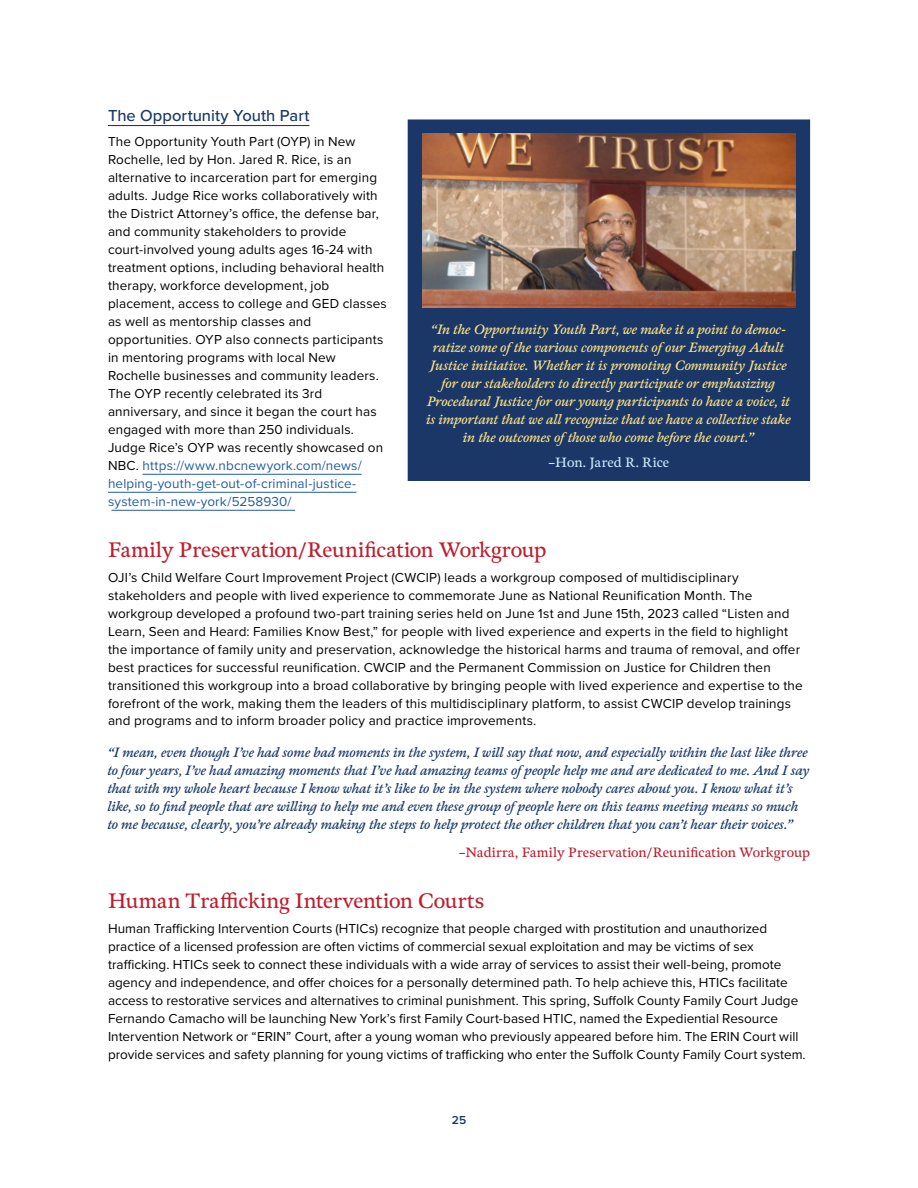
<style>
.page{position:relative;width:918px;height:1188px;background:#fff}
.page>*{position:absolute;margin:0;border:0;box-sizing:border-box;transform-origin:0 0}
.t1{font:21px "Meno Text";letter-spacing:-.005em;color:#be1e2d}
.t2{font:500 16.5px "Proxima Nova";letter-spacing:.005em;color:#1a3768}
.t3{font:13.5px/18px "Proxima Nova";letter-spacing:.01em;color:#000}
.t4{font:italic 13.5px/18px "Meno Text";letter-spacing:.005em;color:#1a3768}
.t5{font:italic 13.5px/18px "Meno Text";letter-spacing:.005em;color:#ffe180;text-align:center}
.t6{font:13.5px "Meno Text";letter-spacing:.005em;color:#be1e2d}
.t7{font:13.5px "Meno Text";color:#c7eafb}
.t8{font:600 12px "Proxima Nova";color:#1a3768}
.s1{color:#215e9e}
</style>
<div class="page">
<hr style="left:108px;top:125px;width:201px;height:1px;background:#1a3768">
<hr style="left:143px;top:474px;width:219px;height:1px;background:#215e9e">
<hr style="left:108px;top:492px;width:248px;height:1px;background:#215e9e">
<hr style="left:111px;top:510px;width:184px;height:1px;background:#215e9e">
<div style="left:408px;top:120px;width:402px;height:360px;background:#1a3768"></div>
<img style="left:422px;top:134px;width:374px;height:173px">
<div style="left:408px;top:120px;width:402px;height:361px;border:1px solid #1a3768"></div>
<p class="t2" style="left:108px;top:103px;width:203px">The Opportunity Youth Part</p>
<p class="t3" style="left:108px;top:132px;width:280px">The Opportunity Youth Part (OYP) in New Rochelle, led by Hon. Jared R. Rice, is an alternative to incarceration part for emerging adults. Judge Rice works collaboratively with the District Attorney’s office, the defense bar, and community stakeholders to provide court-involved young adults ages 16-24 with treatment options, including behavioral health therapy, workforce development, job placement, access to college and GED classes as well as mentorship classes and opportunities. OYP also connects participants in mentoring programs with local New Rochelle businesses and community leaders.<br>The OYP recently celebrated its 3rd anniversary, and since it began the court has engaged with more than 250 individuals.<br>Judge Rice’s OYP was recently showcased on NBC. <span class="s1">https://www.nbcnewyork.com/news/ helping-youth-get-out-of-criminal-justice&shy;system-in-new-york/5258930/</span></p>
<h1 class="t1" style="left:108px;top:536px;width:440px">Family Preservation/Reunification Workgroup</h1>
<p class="t3" style="left:108px;top:567px;width:696px">OJI’s Child Welfare Court Improvement Project (CWCIP) leads a workgroup composed of multidisciplinary stakeholders and people with lived experience to commemorate June as National Reunification Month. The workgroup developed a profound two-part training series held on June 1st and June 15th, 2023 called “Listen and Learn, Seen and Heard: Families Know Best,” for people with lived experience and experts in the field to highlight the importance of family unity and preservation, acknowledge the historical harms and trauma of removal, and offer best practices for successful reunification. CWCIP and the Permanent Commission on Justice for Children then transitioned this workgroup into a broad collaborative by bringing people with lived experience and expertise to the forefront of the work, making them the leaders of this multidisciplinary platform, to assist CWCIP develop trainings and programs and to inform broader policy and practice improvements.</p>
<p class="t4" style="left:108px;top:743px;width:703px">“I mean, even though I’ve had some bad moments in the system, I will say that now, and especially within the last like three to four years, I’ve had amazing moments that I’ve had amazing teams of people help me and are dedicated to me. And I say that with my whole heart because I know what it’s like to be in the system where nobody cares about you. I know what it’s like, so to find people that are willing to help me and even these group of people here on this teams meeting means so much to me because, clearly, you’re already making the steps to help protect the other children that you can’t hear their voices.”</p>
<p class="t6" style="left:459px;top:844px;width:353px">–Nadirra, Family Preservation/Reunification Workgroup</p>
<h1 class="t1" style="left:108px;top:887px;width:378px">Human Trafficking Intervention Courts</h1>
<p class="t3" style="left:108px;top:919px;width:699px">Human Trafficking Intervention Courts (HTICs) recognize that people charged with prostitution and unauthorized practice of a licensed profession are often victims of commercial sexual exploitation and may be victims of sex trafficking. HTICs seek to connect these individuals with a wide array of services to assist their well-being, promote agency and independence, and offer choices for a personally determined path. To help achieve this, HTICs facilitate access to restorative services and alternatives to criminal punishment. This spring, Suffolk County Family Court Judge Fernando Camacho will be launching New York’s first Family Court-based HTIC, named the Expediential Resource Intervention Network or “ERIN” Court, after a young woman who previously appeared before him. The ERIN Court will provide services and safety planning for young victims of trafficking who enter the Suffolk County Family Court system.</p>
<p class="t5" style="left:427px;top:320px;width:366px">“In the Opportunity Youth Part, we make it a point to democ&shy;ratize some of the various components of our Emerging Adult Justice initiative. Whether it is promoting Community Justice for our stakeholders to directly participate or emphasizing Procedural Justice for our young participants to have a voice, it is important that we all recognize that we have a collective stake in the outcomes of those who come before the court.”</p>
<p class="t7" style="left:549px;top:453px;width:122px">–Hon. Jared R. Rice</p>
<p class="t8" style="left:452px;top:1111px;width:16px">25</p>
</div>
